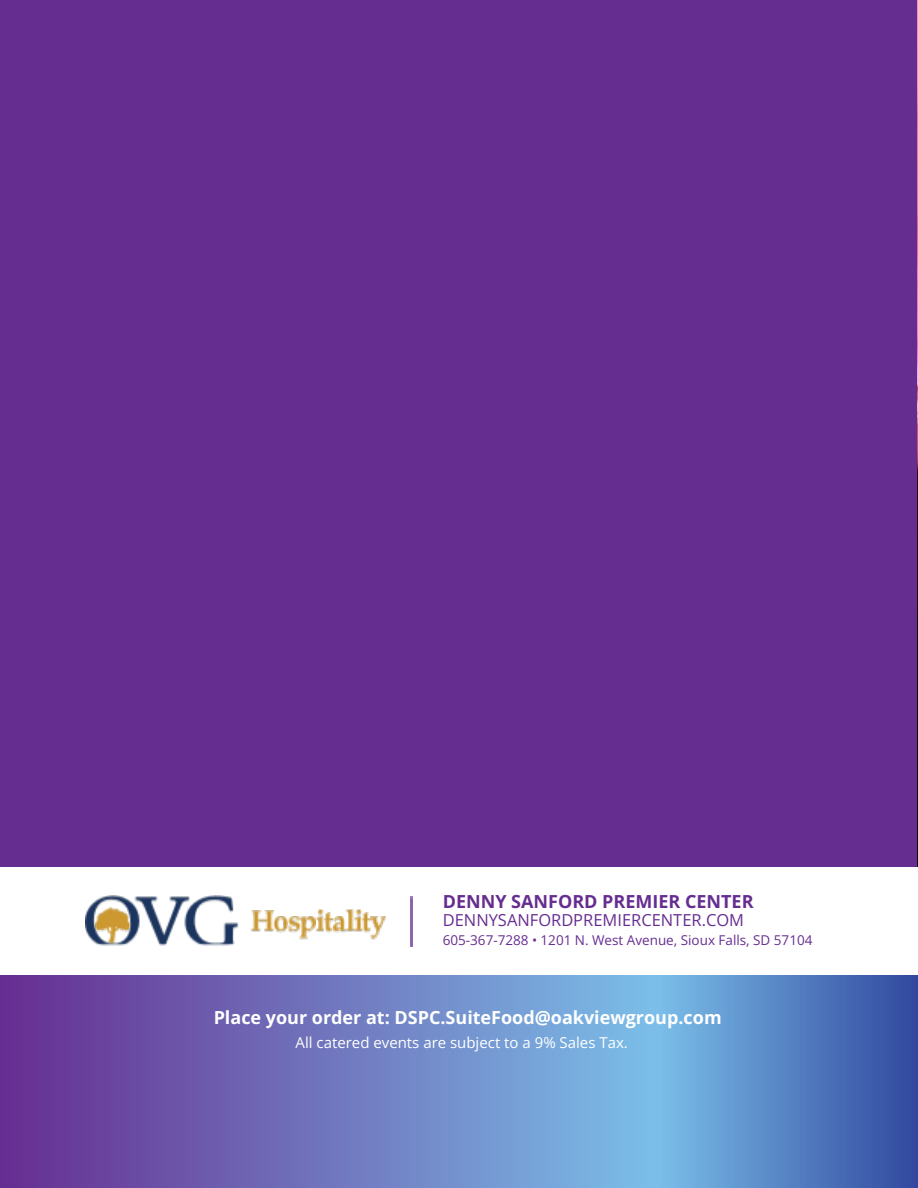
<style>
.page{position:relative;width:918px;height:1188px;background:#fff}
.page>*{position:absolute;margin:0;border:0;box-sizing:border-box;transform-origin:0 0}
.t1{font:700 18px "Open Sans";color:#fff}
.t2{font:700 18px "Open Sans";color:#662d91}
.t3{font:16.5px "Open Sans";color:#662d91}
.t4{font:15px "Open Sans";color:#fff}
.t5{font:13.5px "Open Sans";color:#662d91}
</style>
<div class="page">
<img style="left:86px;top:896px;width:152px;height:50px">
<img style="left:251px;top:910px;width:22px;height:22px">
<img style="left:273px;top:917px;width:25px;height:16px">
<img style="left:298px;top:917px;width:17px;height:22px">
<img style="left:315px;top:909px;width:9px;height:23px">
<img style="left:324px;top:912px;width:9px;height:21px">
<img style="left:333px;top:917px;width:12px;height:16px">
<img style="left:345px;top:909px;width:17px;height:23px">
<img style="left:361px;top:912px;width:11px;height:21px">
<img style="left:370px;top:917px;width:15px;height:22px">
<svg style="left:0;top:975px;width:918px;height:213px;background:#6879be"></svg>
<img style="left:411px;top:897px;width:1px;height:49px">
<div style="left:1px;top:0;width:916px;height:867px;background:#662d91"></div>
<h1 class="t2" style="left:443px;top:888px;width:312px">DENNY SANFORD PREMIER CENTER</h1>
<h2 class="t3" style="left:443px;top:908px;width:303px">DENNYSANFORDPREMIERCENTER.COM</h2>
<p class="t5" style="left:443px;top:931px;width:371px">605-367-7288 • 1201 N. West Avenue, Sioux Falls, SD 57104</p>
<p class="t1" style="left:214px;top:1005px;width:509px">Place your order at: DSPC.SuiteFood@oakviewgroup.com</p>
<p class="t4" style="left:296px;top:1032px;width:334px">All catered events are subject to a 9% Sales Tax.</p>
</div>
